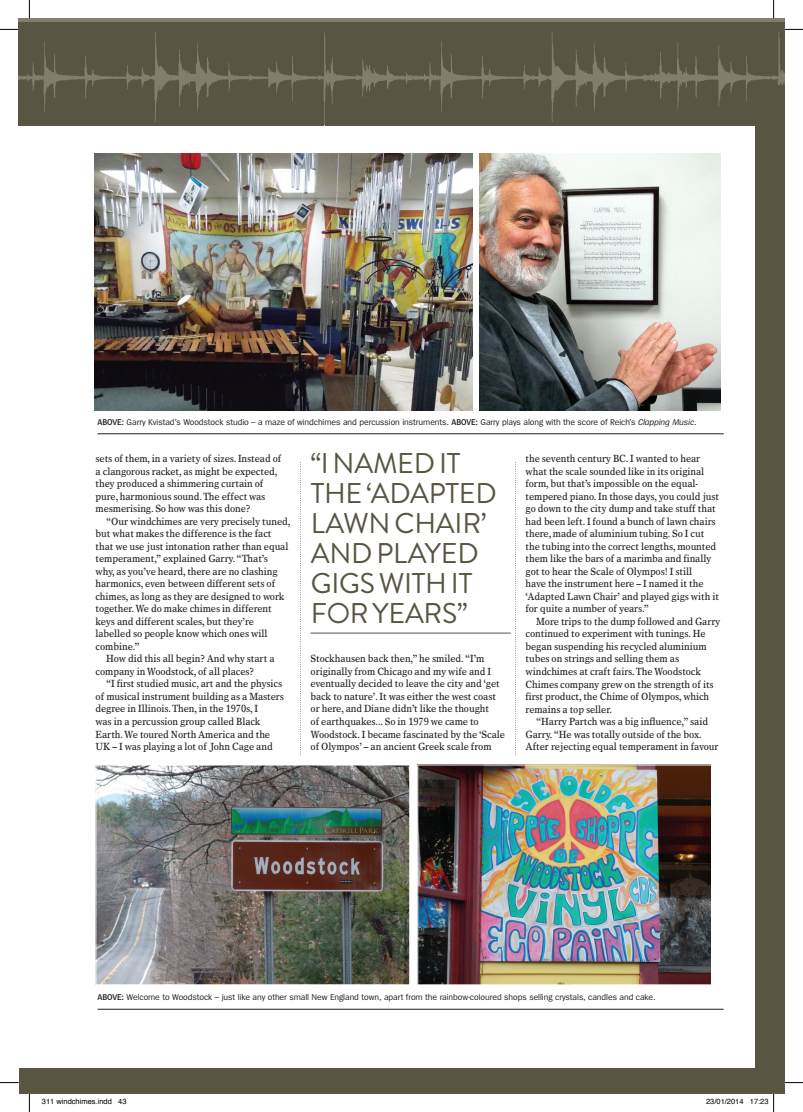
<style>
.page{position:relative;width:803px;height:1112px;background:#fff}
.page>*{position:absolute;margin:0;border:0;box-sizing:border-box;transform-origin:0 0}
.t1{font:28.5px/30px "Brandon Grotesque";letter-spacing:-.01em;color:#585542}
.t2{font:10.38px/12.5px "Times Europa";letter-spacing:-.01em;color:#231f20;scale:.9 1}
.t3{font:8.75px "Spiegel";letter-spacing:-.01em;color:#231f20}
.t4{font:7.5px "Helvetica";color:#000}
.s1{font-weight:600}
.s2{font-style:italic}
</style>
<div class="page">
<img style="left:419px;top:766px;width:292px;height:216px">
<div style="left:417px;top:764px;width:304px;height:220px;border:1px solid #fff"></div>
<div style="left:19px;top:1067px;width:765px;height:25px;background:#585542"></div>
<img style="left:479px;top:153px;width:241px;height:257px">
<svg style="left:300px;top:462px;width:1px;height:292px"></svg>
<svg style="left:515px;top:462px;width:1px;height:292px"></svg>
<hr style="left:311px;top:632px;width:200px;height:1px;background:#585542">
<img style="left:95px;top:153px;width:377px;height:257px">
<hr style="left:98px;top:433px;width:626px;height:1px;background:#231f20">
<img style="left:98px;top:766px;width:310px;height:216px">
<div style="left:96px;top:764px;width:314px;height:220px;border:1px solid #fff"></div>
<hr style="left:98px;top:1008px;width:626px;height:1px;background:#231f20">
<div style="left:19px;top:19px;width:765px;height:106px;background:linear-gradient(to right,#817e6d,#817e6d)"></div>
<img style="left:19px;top:23px;width:765px;height:102px">
<div style="left:755px;top:86px;width:29px;height:1006px;background:#585542"></div>
<svg style="left:0;top:29px;width:19px;height:1px"></svg>
<svg style="left:784px;top:29px;width:19px;height:1px"></svg>
<svg style="left:0;top:1082px;width:19px;height:1px"></svg>
<svg style="left:784px;top:1081px;width:19px;height:2px"></svg>
<svg style="left:29px;top:0;width:1px;height:19px"></svg>
<svg style="left:29px;top:1092px;width:1px;height:19px"></svg>
<svg style="left:773px;top:0;width:1px;height:19px"></svg>
<svg style="left:750px;top:1092px;width:24px;height:19px"></svg>
<p class="t3" style="left:98px;top:417px;width:601px"><span class="s1">ABOVE:</span> Garry Kvistad’s Woodstock studio – a maze of windchimes and percussion instruments. <span class="s1">ABOVE:</span> Garry plays along with the score of Reich’s <span class="s2">Clapping Music</span>.</p>
<p class="t2" style="left:96px;top:452px;width:208px">sets of them, in a variety of sizes. Instead of a clangorous racket, as might be expected, they produced a shimmering curtain of pure, harmonious sound. The effect was mesmerising. So how was this done?</p>
<p class="t2" style="left:106px;top:514px;width:206px">“Our windchimes are very precisely tuned,</p>
<p class="t2" style="left:96px;top:527px;width:197px">but what makes the difference is the fact</p>
<p class="t2" style="left:96px;top:539px;width:216px">that we use just intonation rather than equal</p>
<p class="t2" style="left:96px;top:552px;width:193px">temperament,” explained Garry. “That’s</p>
<p class="t2" style="left:96px;top:564px;width:204px">why, as you’ve heard, there are no clashing</p>
<p class="t2" style="left:96px;top:577px;width:201px">harmonics, even between different sets of</p>
<p class="t2" style="left:96px;top:589px;width:212px">chimes, as long as they are designed to work</p>
<p class="t2" style="left:96px;top:602px;width:197px">together. We do make chimes in different</p>
<p class="t2" style="left:96px;top:614px;width:178px">keys and different scales, but they’re</p>
<p class="t2" style="left:96px;top:627px;width:192px">labelled so people know which ones will</p>
<p class="t2" style="left:96px;top:639px;width:51px">combine.”</p>
<p class="t2" style="left:106px;top:652px;width:188px">How did this all begin? And why start a</p>
<p class="t2" style="left:96px;top:664px;width:178px">company in Woodstock, of all places?</p>
<p class="t2" style="left:106px;top:677px;width:197px">“I first studied music, art and the physics</p>
<p class="t2" style="left:96px;top:689px;width:211px">of musical instrument building as a Masters</p>
<p class="t2" style="left:96px;top:702px;width:182px">degree in Illinois. Then, in the 1970s, I</p>
<p class="t2" style="left:96px;top:714px;width:185px">was in a percussion group called Black</p>
<p class="t2" style="left:96px;top:727px;width:195px">Earth. We toured North America and the</p>
<p class="t2" style="left:96px;top:739px;width:198px">UK – I was playing a lot of John Cage and</p>
<h1 class="t1" style="left:311px;top:448px;width:188px">“I NAMED IT<br>THE ‘ADAPTED<br>LAWN CHAIR’<br>AND PLAYED<br>GIGS WITH IT<br>FOR YEARS”</h1>
<p class="t2" style="left:311px;top:652px;width:218px">Stockhausen back then,” he smiled. “I’m originally from Chicago and my wife and I eventually decided to leave the city and ‘get back to nature’. It was either the west coast or here, and Diane didn’t like the thought<br>of earthquakes... So in 1979 we came to Woodstock. I became fascinated by the ‘Scale of Olympos’ – an ancient Greek scale from</p>
<p class="t2" style="left:525px;top:452px;width:217px">the seventh century BC. I wanted to hear what the scale sounded like in its original form, but that’s impossible on the equal&shy;tempered piano. In those days, you could just go down to the city dump and take stuff that had been left. I found a bunch of lawn chairs there, made of aluminium tubing. So I cut the tubing into the correct lengths, mounted them like the bars of a marimba and finally got to hear the Scale of Olympos! I still<br>have the instrument here – I named it the ‘Adapted Lawn Chair’ and played gigs with it for quite a number of years.”</p>
<p class="t2" style="left:525px;top:614px;width:218px;text-indent:11px">More trips to the dump followed and Garry continued to experiment with tunings. He began suspending his recycled aluminium tubes on strings and selling them as windchimes at craft fairs. The Woodstock Chimes company grew on the strength of its first product, the Chime of Olympos, which remains a top seller.</p>
<p class="t2" style="left:525px;top:714px;width:216px;text-indent:11px">“Harry Partch was a big influence,” said<br>Garry. “He was totally outside of the box.<br>After rejecting equal temperament in favour</p>
<p class="t3" style="left:98px;top:992px;width:559px"><span class="s1">ABOVE:</span> Welcome to Woodstock – just like any other small New England town, apart from the rainbow-coloured shops selling crystals, candles and cake.</p>
<p class="t4" style="left:42px;top:1095px;width:86px">311 windchimes.indd 43</p>
<p class="t4" style="left:706px;top:1095px;width:64px">23/01/2014 17:23</p>
</div>
